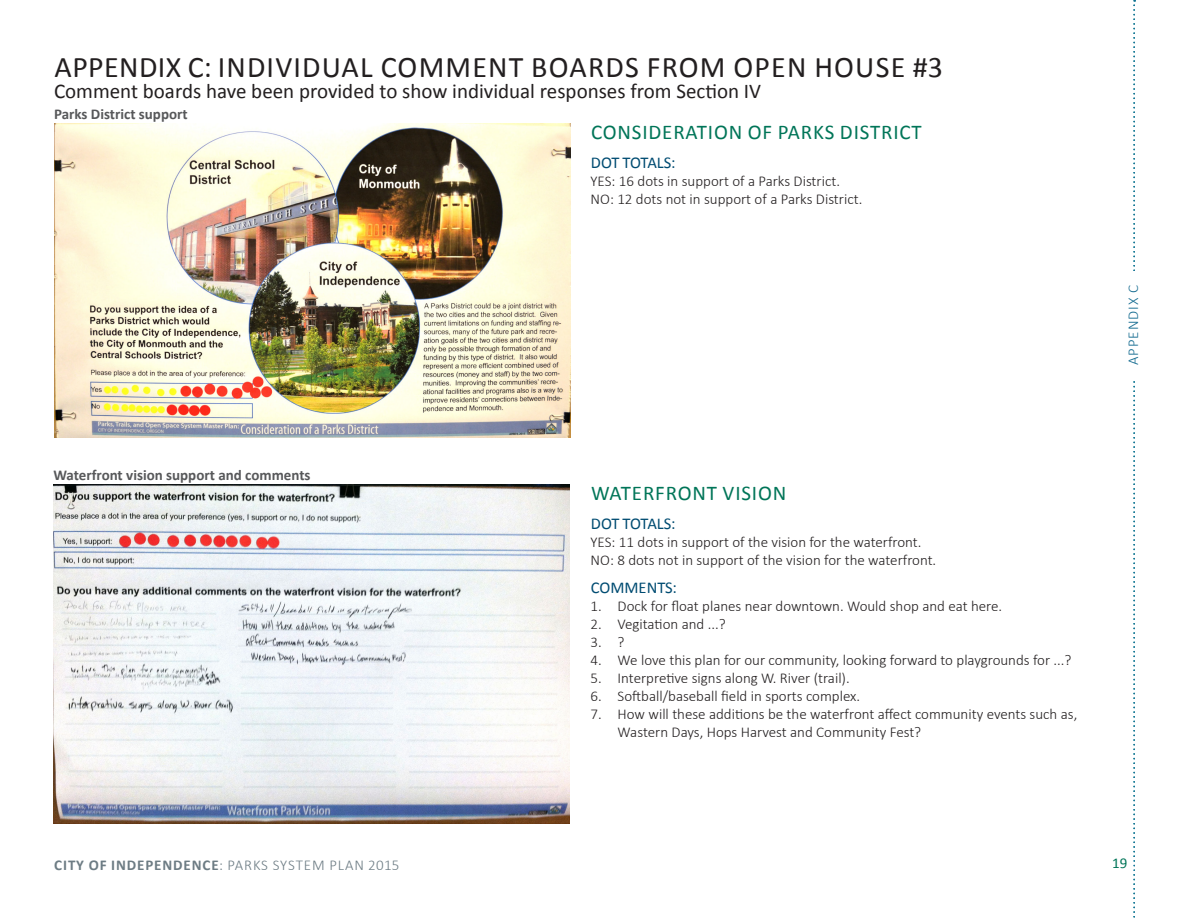
<style>
.page{position:relative;width:1188px;height:918px;background:#fff}
.page>*{position:absolute;margin:0;border:0;box-sizing:border-box;transform-origin:0 0}
._1_0_Chapter_Heading{font:30px "Calibri";letter-spacing:.04em;color:#231f20}
._1_0_Chapter_Heading-2{font:21px "Calibri";color:#231f20}
._1_2_Sub_Heading{font:21px "Calibri";letter-spacing:.04em;color:#007558}
._1_3_SubSub{font:16.5px "Calibri";letter-spacing:-.03em;color:#004c72}
._1_3_SubSub-2{font:16.5px "Calibri";color:#004c72}
._2_0_Body_Text{font:300 15px/18px "Calibri";color:#231f20}
._3_0_Table_Heading{font:700 15px "Calibri";color:#57585a}
._0_1_Page_Header{font:300 15px "Calibri";letter-spacing:.055em;color:#6d7c84}
._0_1_Page_Header-2{font:300 15px "Calibri";letter-spacing:.06em;color:#146b90}
._5_0_Footer{font:15px "Calibri";color:#007558}
.s1{font-weight:700}
</style>
<div class="page">
<svg style="left:1133px;top:0;width:2px;height:918px"></svg>
<div style="left:1120px;top:271px;width:25px;height:108px;background:#fff"></div>
<img style="left:54px;top:123px;width:516px;height:315px">
<img style="left:54px;top:484px;width:516px;height:340px">
<p class="_1_0_Chapter_Heading" style="left:55px;top:48px;width:890px">APPENDIX C: INDIVIDUAL COMMENT BOARDS FROM OPEN HOUSE #3</p>
<p class="_1_0_Chapter_Heading-2" style="left:54px;top:78px;width:709px">Comment boards have been provided to show individual responses from Section IV</p>
<p class="_3_0_Table_Heading" style="left:54px;top:105px;width:135px">Parks District support</p>
<p class="_3_0_Table_Heading" style="left:54px;top:466px;width:258px">Waterfront vision support and comments</p>
<p class="_1_2_Sub_Heading" style="left:591px;top:119px;width:332px">CONSIDERATION OF PARKS DISTRICT</p>
<p class="_1_3_SubSub" style="left:591px;top:152px;width:86px">DOT TOTALS:</p>
<p class="_2_0_Body_Text" style="left:591px;top:172px;width:251px">YES: 16 dots in support of a Parks District.</p>
<p class="_2_0_Body_Text" style="left:591px;top:190px;width:273px">NO: 12 dots not in support of a Parks District.</p>
<p class="_1_2_Sub_Heading" style="left:591px;top:480px;width:197px">WATERFRONT VISION</p>
<p class="_1_3_SubSub" style="left:591px;top:513px;width:86px">DOT TOTALS:</p>
<p class="_2_0_Body_Text" style="left:591px;top:533px;width:332px">YES: 11 dots in support of the vision for the waterfront.</p>
<p class="_2_0_Body_Text" style="left:591px;top:551px;width:347px">NO: 8 dots not in support of the vision for the waterfront.</p>
<p class="_1_3_SubSub-2" style="left:591px;top:577px;width:87px">COMMENTS:</p>
<p class="_2_0_Body_Text" style="left:591px;top:597px;width:413px">1. Dock for float planes near downtown. Would shop and eat here.</p>
<p class="_2_0_Body_Text" style="left:591px;top:615px;width:137px">2. Vegitation and ...?</p>
<p class="_2_0_Body_Text" style="left:591px;top:633px;width:35px">3. ?</p>
<p class="_2_0_Body_Text" style="left:591px;top:651px;width:482px">4. We love this plan for our community, looking forward to playgrounds for ...?</p>
<p class="_2_0_Body_Text" style="left:591px;top:669px;width:261px">5. Interpretive signs along W. River (trail).</p>
<p class="_2_0_Body_Text" style="left:591px;top:687px;width:271px">6. Softball/baseball field in sports complex.</p>
<p class="_2_0_Body_Text" style="left:618px;top:705px;width:461px;text-indent:-27px">7. How will these additions be the waterfront affect community events such as,<br>Wastern Days, Hops Harvest and Community Fest?</p>
<p class="_0_1_Page_Header-2" style="left:1124px;top:365px;width:81px;rotate:-90deg">APPENDIX C</p>
<p class="_0_1_Page_Header" style="left:54px;top:855px;width:347px"><span class="s1">CITY OF INDEPENDENCE</span>: PARKS SYSTEM PLAN 2015</p>
<p class="_5_0_Footer" style="left:1112px;top:854px;width:17px">19</p>
</div>
